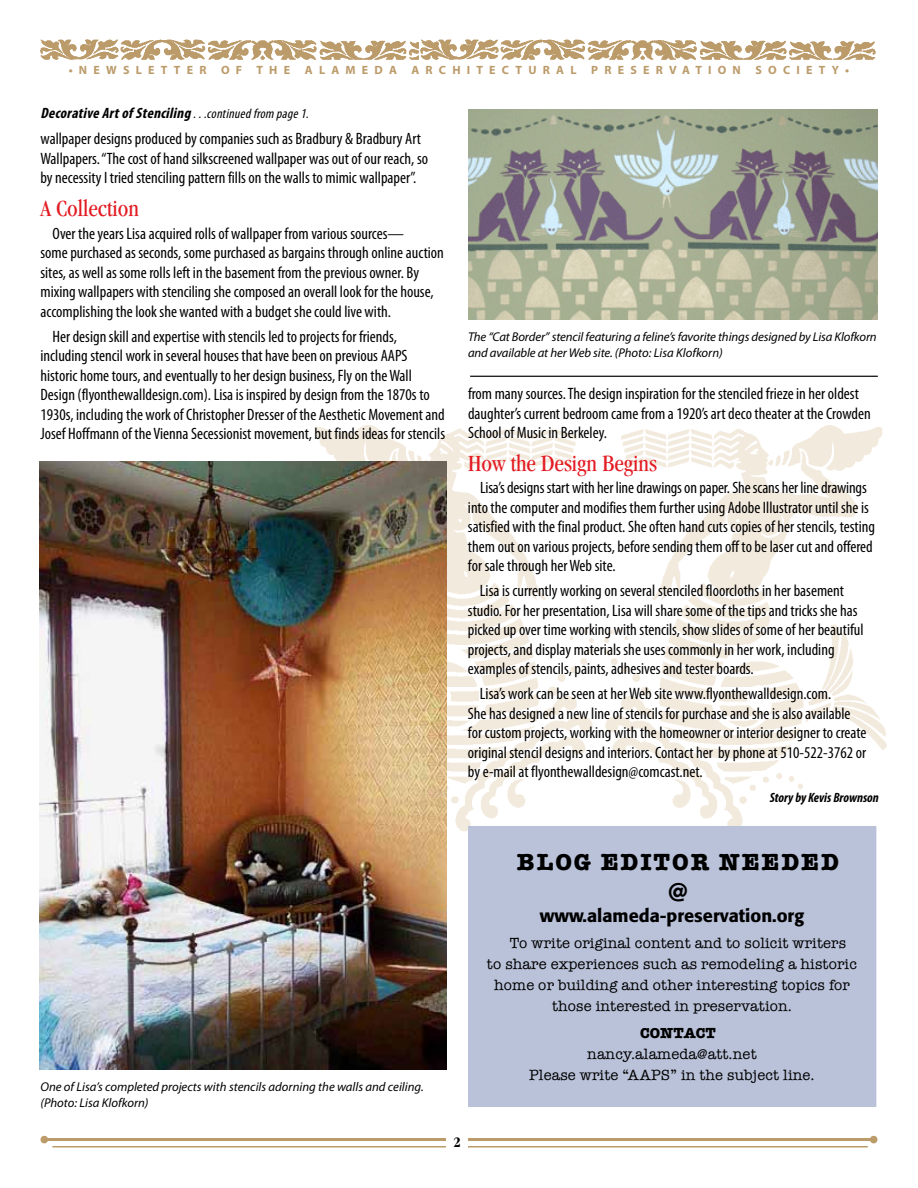
<style>
.page{position:relative;width:918px;height:1188px;background:#fff}
.page>*{position:absolute;margin:0;border:0;box-sizing:border-box;transform-origin:0 0}
.t1{font:700 27px "American Typewriter";color:#000}
.t2{font:condensed 24px "Garamond";color:#e31b23}
.t3{font:700 24px "American Typewriter";letter-spacing:.08em;color:#000}
.t4{font:500 18px "Formata";color:#000}
.t5{font:condensed 16.5px/19.5px "Myriad Pro";color:#000}
.t6{font:700 condensed 16.5px "Garamond";color:#000}
.t7{font:15px/21px "American Typewriter";letter-spacing:.01em;color:#000;text-align:center}
.t8{font:italic 700 condensed 15px "Myriad Pro";color:#000}
.t9{font:700 15px "American Typewriter";letter-spacing:.005em;color:#000}
.t10{font:700 condensed 15px "Garamond";color:#000}
.t11{font:italic 700 condensed 13.5px "Myriad Pro";color:#000}
.t12{font:italic 12.75px/15.8px "Myriad Pro";letter-spacing:-.01em;color:#000}
.t13{font:700 12px "Myriad Pro";letter-spacing:.52em;color:#bc9b6a}
.s1{font-weight:400;font-size:13.5px}
</style>
<div class="page">
<img style="left:40px;top:40px;width:836px;height:20px">
<img style="left:316px;top:426px;width:571px;height:405px">
<hr style="left:45px;top:1138px;width:828px;height:3px;background:#bc9b6a">
<div style="left:870px;top:1136px;width:7px;height:7px;background:#bc9b6a;border-radius:50%"></div>
<div style="left:40px;top:1136px;width:8px;height:7px;background:#bc9b6a;border-radius:50%"></div>
<hr style="left:52px;top:1146px;width:816px;height:2px;background:#bc9b6a">
<div style="left:447px;top:1126px;width:21px;height:31px;background:#fff"></div>
<div style="left:468px;top:826px;width:408px;height:281px;background:#bac2d9"></div>
<img style="left:39px;top:461px;width:408px;height:609px">
<img style="left:469px;top:109px;width:409px;height:211px">
<hr style="left:470px;top:376px;width:408px;height:1px;background:#000">
<p class="t13" style="left:69px;top:62px;width:329px">•NEWSLETTER OF THE ALAMEDA</p>
<p class="t13" style="left:412px;top:62px;width:329px">ARCHITECTURAL PRESERVATION</p>
<p class="t13" style="left:756px;top:62px;width:95px">SOCIETY•</p>
<p class="t8" style="left:40px;top:103px;width:273px">DecorativeArtofStenciling <span class="s1">...continuedfrom page1.</span></p>
<p class="t5" style="left:40px;top:129px;width:389px">wallpaper designs produced by companies such as Bradbury &amp; Bradbury Art<br>Wallpapers. “The cost of hand silkscreened wallpaper was out of our reach, so by necessity I tried stenciling pattern fills on the walls to mimic wallpaper”.</p>
<h2 class="t2" style="left:40px;top:195px;width:100px">A Collection</h2>
<p class="t5" style="left:41px;top:223px;width:405px;text-indent:12px">Over the years Lisa acquired rolls of wallpaper from various sources—<br>some purchased as seconds, some purchased as bargains through online auction sites, as well as some rolls left in the basement from the previous owner. By mixing wallpapers with stenciling she composed an overall look for the house, accomplishing the look she wanted with a budget she could live with.</p>
<p class="t5" style="left:41px;top:326px;width:406px;text-indent:12px">Her design skill and expertise with stencils led to projects for friends, including stencil work in several houses that have been on previous AAPS historic home tours, and eventually to her design business, Fly on the Wall Design (flyonthewalldesign.com). Lisa is inspired by design from the 1870s to 1930s, including the work of Christopher Dresser of the Aesthetic Movement and Josef Hoffmann of the Vienna Secessionist movement, but finds ideas for stencils</p>
<p class="t12" style="left:468px;top:329px;width:410px">The “Cat Border” stencil featuring a feline’s favorite things designed by Lisa Klofkorn and available at her Web site. (Photo: Lisa Klofkorn)</p>
<p class="t5" style="left:468px;top:384px;width:404px">from many sources. The design inspiration for the stenciled frieze in her oldest daughter’s current bedroom came from a 1920’s art deco theater at the Crowden<br>School of Music in Berkeley.</p>
<h2 class="t2" style="left:468px;top:450px;width:191px">How the Design Begins</h2>
<p class="t5" style="left:468px;top:478px;width:409px;text-indent:12px">Lisa’s designs start with her line drawings on paper. She scans her line drawings into the computer and modifies them further using Adobe Illustrator until she is satisfied with the final product. She often hand cuts copies of her stencils, testing them out on various projects, before sending them off to be laser cut and offered for sale through her Web site.</p>
<p class="t5" style="left:468px;top:581px;width:397px;text-indent:12px">Lisa is currently working on several stenciled floorcloths in her basement studio. For her presentation, Lisa will share some of the tips and tricks she has picked up over time working with stencils, show slides of some of her beautiful projects, and display materials she uses commonly in her work, including examples of stencils, paints, adhesives and tester boards.</p>
<p class="t5" style="left:468px;top:684px;width:400px;text-indent:12px">Lisa’s work can be seen at her Web site www.flyonthewalldesign.com.<br>She has designed a new line of stencils for purchase and she is also available for custom projects, working with the homeowner or interior designer to create original stencil designs and interiors. Contact her by phone at 510-522-3762 or by e-mail at flyonthewalldesign@comcast.net.</p>
<p class="t11" style="left:770px;top:789px;width:111px">Story by Kevis Brownson</p>
<p class="t12" style="left:40px;top:1079px;width:385px">One of Lisa’s completed projects with stencils adorning the walls and ceiling. (Photo: Lisa Klofkorn)</p>
<p class="t6" style="left:453px;top:1133px;width:10px">0</p>
<p class="t10" style="left:454px;top:1134px;width:9px">2</p>
<h2 class="t3" style="left:517px;top:847px;width:324px">BLOG EDITOR NEEDED</h2>
<h1 class="t1" style="left:668px;top:875px;width:21px">@</h1>
<p class="t4" style="left:540px;top:904px;width:266px">www.alameda-preservation.org</p>
<p class="t7" style="left:510px;top:933px;width:338px">To write original content and to solicit writers</p>
<p class="t7" style="left:487px;top:954px;width:372px">to share experiences such as remodeling a historic</p>
<p class="t7" style="left:494px;top:975px;width:357px">home or building and other interesting topics for</p>
<p class="t7" style="left:552px;top:996px;width:241px">those interested in preservation.</p>
<p class="t9" style="left:640px;top:1023px;width:77px">CONTACT</p>
<p class="t7" style="left:529px;top:1043px;width:287px">nancy.alameda@att.net<br>Please write “AAPS” in the subject line.</p>
</div>
